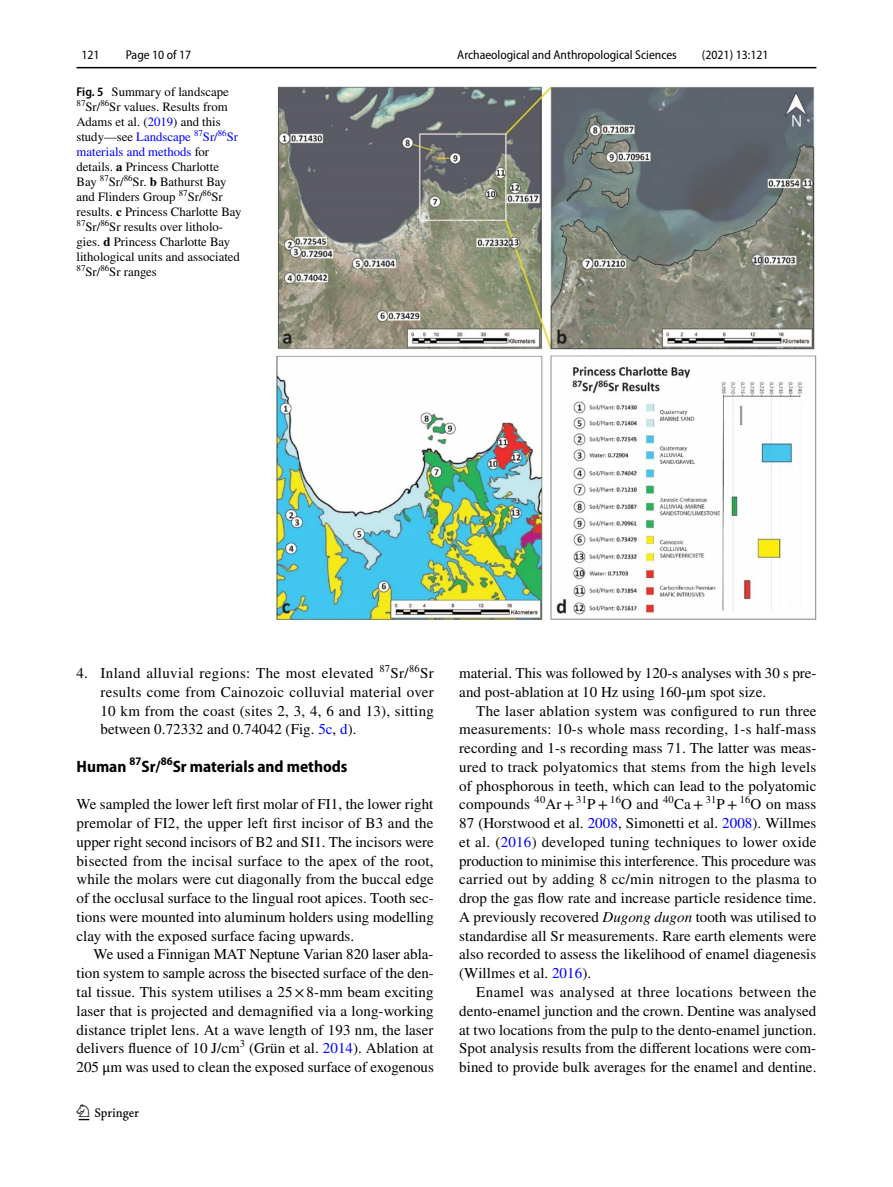
<style>
.page{position:relative;width:893px;height:1187px;background:#fff}
.page>*{position:absolute;margin:0;border:0;box-sizing:border-box;transform-origin:0 0}
.t1{font:22.5px "Springnew Regular 2";color:#000}
.t2{font:700 semi-condensed 16.5px "Myriad Pro";color:#000}
.t3{font:15px/18.8px "STIX";letter-spacing:.005em;color:#000;text-align:justify}
.t4{font:12.75px/15px "STIX";color:#000}
.t5{font:semi-condensed 12.75px "Myriad Pro";color:#000}
.s1{font-family:"Myriad Pro";font-weight:600;font-stretch:semi-condensed}
.s2{color:#00f}
.s3{font-weight:700}
.s4{font-style:italic}
</style>
<div class="page">
<hr style="left:77px;top:67px;width:739px;height:1px;background:#000">
<img style="left:276px;top:87px;width:540px;height:533px">
<p class="t5" style="left:82px;top:48px;width:20px">121</p>
<p class="t5" style="left:126px;top:48px;width:67px">Page 10 of 17</p>
<p class="t4" style="left:77px;top:85px;width:167px"><span class="s1">Fig. 5</span> Summary of landscape<br><sup>87</sup>Sr/<sup>86</sup>Sr values. Results from<br>Adams et al. (<span class="s2">2019</span>) and this study—see <span class="s2">Landscape</span> <sup>87</sup><span class="s2">Sr/</span><sup>86</sup><span class="s2">Sr materials and methods</span> for details. <span class="s3">a</span> Princess Charlotte<br>Bay <sup>87</sup>Sr/<sup>86</sup>Sr. <span class="s3">b</span> Bathurst Bay and Flinders Group <sup>87</sup>Sr/<sup>86</sup>Sr results. <span class="s3">c</span> Princess Charlotte Bay<br><sup>87</sup>Sr/<sup>86</sup>Sr results over litholo&shy;gies. <span class="s3">d</span> Princess Charlotte Bay lithological units and associated<br><sup>87</sup>Sr/<sup>86</sup>Sr ranges</p>
<p class="t5" style="left:457px;top:48px;width:221px">Archaeological and Anthropological Sciences</p>
<p class="t5" style="left:702px;top:48px;width:68px">(2021) 13:121</p>
<p class="t3" style="left:101px;top:664px;width:335px;text-indent:-24px">4. Inland alluvial regions: The most elevated <sup>87</sup>Sr/<sup>86</sup>Sr results come from Cainozoic colluvial material over 10 km from the coast (sites 2, 3, 4, 6 and 13), sitting between 0.72332 and 0.74042 (Fig. <span class="s2">5c</span>, <span class="s2">d</span>).</p>
<p class="t2" style="left:77px;top:757px;width:273px">Human <sup>87</sup>Sr/<sup>86</sup>Sr materials and methods</p>
<p class="t3" style="left:77px;top:796px;width:359px">We sampled the lower left first molar of FI1, the lower right premolar of FI2, the upper left first incisor of B3 and the upper right second incisors of B2 and SI1. The incisors were bisected from the incisal surface to the apex of the root, while the molars were cut diagonally from the buccal edge of the occlusal surface to the lingual root apices. Tooth sec&shy;tions were mounted into aluminum holders using modelling clay with the exposed surface facing upwards.</p>
<p class="t3" style="left:77px;top:946px;width:359px;text-indent:17px">We used a Finnigan MAT Neptune Varian 820 laser abla&shy;tion system to sample across the bisected surface of the den&shy;tal tissue. This system utilises a 25×8-mm beam exciting laser that is projected and demagnified via a long-working distance triplet lens. At a wave length of 193 nm, the laser delivers fluence of 10 J/cm<sup>3</sup> (Grün et al. <span class="s2">2014</span>). Ablation at 205 μm was used to clean the exposed surface of exogenous</p>
<h1 class="t1" style="left:79px;top:1104px;width:62px">1 3</h1>
<p class="t3" style="left:459px;top:664px;width:359px">material. This was followed by 120-s analyses with 30 s pre&shy;and post-ablation at 10 Hz using 160-μm spot size.</p>
<p class="t3" style="left:459px;top:702px;width:359px;text-indent:17px">The laser ablation system was configured to run three measurements: 10-s whole mass recording, 1-s half-mass recording and 1-s recording mass 71. The latter was meas&shy;ured to track polyatomics that stems from the high levels of phosphorous in teeth, which can lead to the polyatomic compounds <sup>40</sup>Ar+ <sup>31</sup>P+ <sup>16</sup>O and <sup>40</sup>Ca+ <sup>31</sup>P+ <sup>16</sup>O on mass 87 (Horstwood et al. <span class="s2">2008</span>, Simonetti et al. <span class="s2">2008</span>). Willmes et al. (<span class="s2">2016</span>) developed tuning techniques to lower oxide production to minimise this interference. This procedure was carried out by adding 8 cc/min nitrogen to the plasma to drop the gas flow rate and increase particle residence time.<br>A previously recovered <span class="s4">Dugong dugon</span> tooth was utilised to standardise all Sr measurements. Rare earth elements were also recorded to assess the likelihood of enamel diagenesis (Willmes et al. <span class="s2">2016</span>).</p>
<p class="t3" style="left:459px;top:983px;width:359px;text-indent:17px">Enamel was analysed at three locations between the dento-enamel junction and the crown. Dentine was analysed at two locations from the pulp to the dento-enamel junction.<br>Spot analysis results from the different locations were com&shy;bined to provide bulk averages for the enamel and dentine.</p>
</div>
